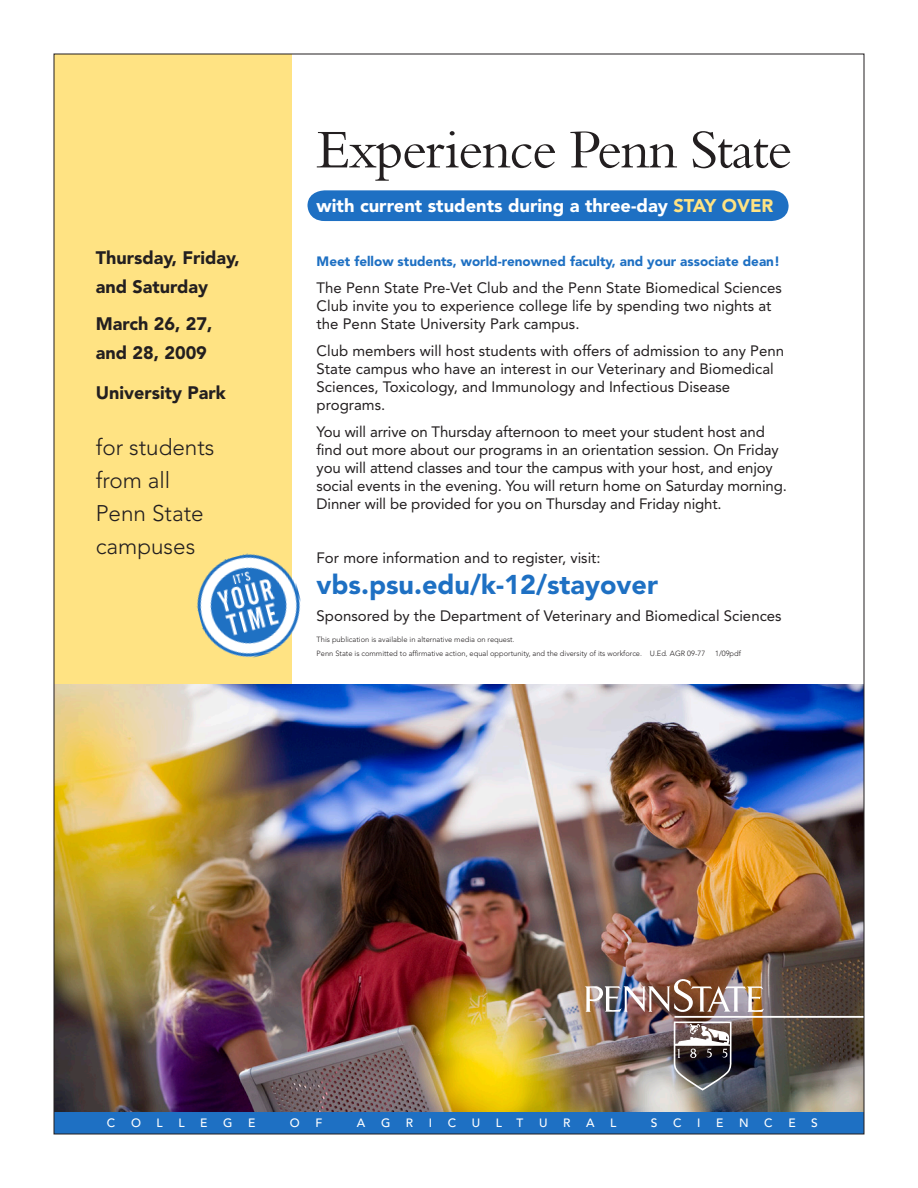
<style>
.page{position:relative;width:918px;height:1188px;background:#fff}
.page>*{position:absolute;margin:0;border:0;box-sizing:border-box;transform-origin:0 0}
.Body_Text{font:57px "Bembo Std";letter-spacing:-.03em;color:#231f20}
.Body_Text-2{font:900 27px "Avenir";color:#1e70c3}
.Body_Text-3{font:300 22.5px/33px "Avenir";color:#231f20}
.Body_Text-4{font:900 18.3px "Avenir";color:#fff}
.Body_Text-5{font:900 18px/28.5px "Avenir";color:#231f20}
.Body_Text-6{font:15px/18px "Avenir";color:#231f20}
.Body_Text-7{font:900 13.5px "Avenir";color:#1e70c3}
.Course_Listing{font:500 12px "Avenir LT Std";color:#fff}
.t1{font:300 7.5px "Avenir LT Std";color:#231f20}
.s1{color:#ffe383}
</style>
<div class="page">
<div style="left:54px;top:54px;width:238px;height:1080px;background:#ffe383"></div>
<div style="left:308px;top:190px;width:481px;height:31px;background:#1e70c3"></div>
<img style="left:196px;top:553px;width:105px;height:105px">
<img style="left:56px;top:684px;width:806px;height:429px">
<img style="left:585px;top:976px;width:179px;height:37px">
<hr style="left:674px;top:1016px;width:196px;height:2px;background:#fff">
<img style="left:673px;top:1021px;width:59px;height:70px">
<div style="left:54px;top:1113px;width:810px;height:21px;background:#1e70c3"></div>
<p class="Body_Text-5" style="left:96px;top:244px;width:146px">Thursday, Friday, and Saturday</p>
<p class="Body_Text-5" style="left:96px;top:310px;width:118px">March 26, 27, and 28, 2009</p>
<p class="Body_Text-5" style="left:96px;top:379px;width:132px">University Park</p>
<p class="Body_Text-3" style="left:96px;top:431px;width:120px">for students from all<br>Penn State campuses</p>
<p class="Body_Text" style="left:317px;top:116px;width:477px">Experience Penn State</p>
<p class="Body_Text-4" style="left:317px;top:194px;width:458px">with current students during a three-day <span class="s1">STAY OVER</span></p>
<p class="Body_Text-7" style="left:317px;top:253px;width:465px">Meet fellow students, world-renowned faculty, and your associate dean!</p>
<p class="Body_Text-6" style="left:317px;top:279px;width:467px">The Penn State Pre-Vet Club and the Penn State Biomedical Sciences<br>Club invite you to experience college life by spending two nights at the Penn State University Park campus.</p>
<p class="Body_Text-6" style="left:317px;top:342px;width:469px">Club members will host students with offers of admission to any Penn State campus who have an interest in our Veterinary and Biomedical Sciences, Toxicology, and Immunology and Infectious Disease programs.</p>
<p class="Body_Text-6" style="left:317px;top:423px;width:472px">You will arrive on Thursday afternoon to meet your student host and find out more about our programs in an orientation session. On Friday you will attend classes and tour the campus with your host, and enjoy social events in the evening. You will return home on Saturday morning.<br>Dinner will be provided for you on Thursday and Friday night.</p>
<p class="Body_Text-6" style="left:317px;top:549px;width:286px">For more information and to register, visit:</p>
<p class="Body_Text-2" style="left:317px;top:569px;width:343px">vbs.psu.edu/k-12/stayover</p>
<p class="Body_Text-6" style="left:317px;top:607px;width:466px">Sponsored by the Department of Veterinary and Biomedical Sciences</p>
<p class="t1" style="left:317px;top:635px;width:200px">This publication is available in alternative media on request.</p>
<p class="t1" style="left:317px;top:649px;width:390px">Penn State is committed to affirmative action, equal opportunity, and the diversity of its workforce. U.Ed. AGR 09-77</p>
<p class="t1" style="left:715px;top:649px;width:27px">1/09pdf</p>
<p class="Course_Listing" style="left:107px;top:1116px;width:10px">C</p>
<p class="Course_Listing" style="left:131px;top:1116px;width:11px">O</p>
<p class="Course_Listing" style="left:157px;top:1116px;width:8px">L</p>
<p class="Course_Listing" style="left:178px;top:1116px;width:8px">L</p>
<p class="Course_Listing" style="left:200px;top:1116px;width:9px">E</p>
<p class="Course_Listing" style="left:223px;top:1116px;width:11px">G</p>
<p class="Course_Listing" style="left:248px;top:1116px;width:9px">E</p>
<p class="Course_Listing" style="left:290px;top:1116px;width:11px">O</p>
<p class="Course_Listing" style="left:316px;top:1116px;width:8px">F</p>
<p class="Course_Listing" style="left:357px;top:1116px;width:10px">A</p>
<p class="Course_Listing" style="left:381px;top:1116px;width:11px">G</p>
<p class="Course_Listing" style="left:406px;top:1116px;width:9px">R</p>
<p class="Course_Listing" style="left:429px;top:1116px;width:5px">I</p>
<p class="Course_Listing" style="left:448px;top:1116px;width:10px">C</p>
<p class="Course_Listing" style="left:472px;top:1116px;width:10px">U</p>
<p class="Course_Listing" style="left:496px;top:1116px;width:29px">L T</p>
<p class="Course_Listing" style="left:539px;top:1116px;width:10px">U</p>
<p class="Course_Listing" style="left:563px;top:1116px;width:9px">R</p>
<p class="Course_Listing" style="left:586px;top:1116px;width:10px">A</p>
<p class="Course_Listing" style="left:610px;top:1116px;width:8px">L</p>
<p class="Course_Listing" style="left:651px;top:1116px;width:8px">S</p>
<p class="Course_Listing" style="left:673px;top:1116px;width:10px">C</p>
<p class="Course_Listing" style="left:697px;top:1116px;width:5px">I</p>
<p class="Course_Listing" style="left:716px;top:1116px;width:9px">E</p>
<p class="Course_Listing" style="left:739px;top:1116px;width:11px">N</p>
<p class="Course_Listing" style="left:764px;top:1116px;width:10px">C</p>
<p class="Course_Listing" style="left:788px;top:1116px;width:9px">E</p>
<p class="Course_Listing" style="left:811px;top:1116px;width:8px">S</p>
</div>
